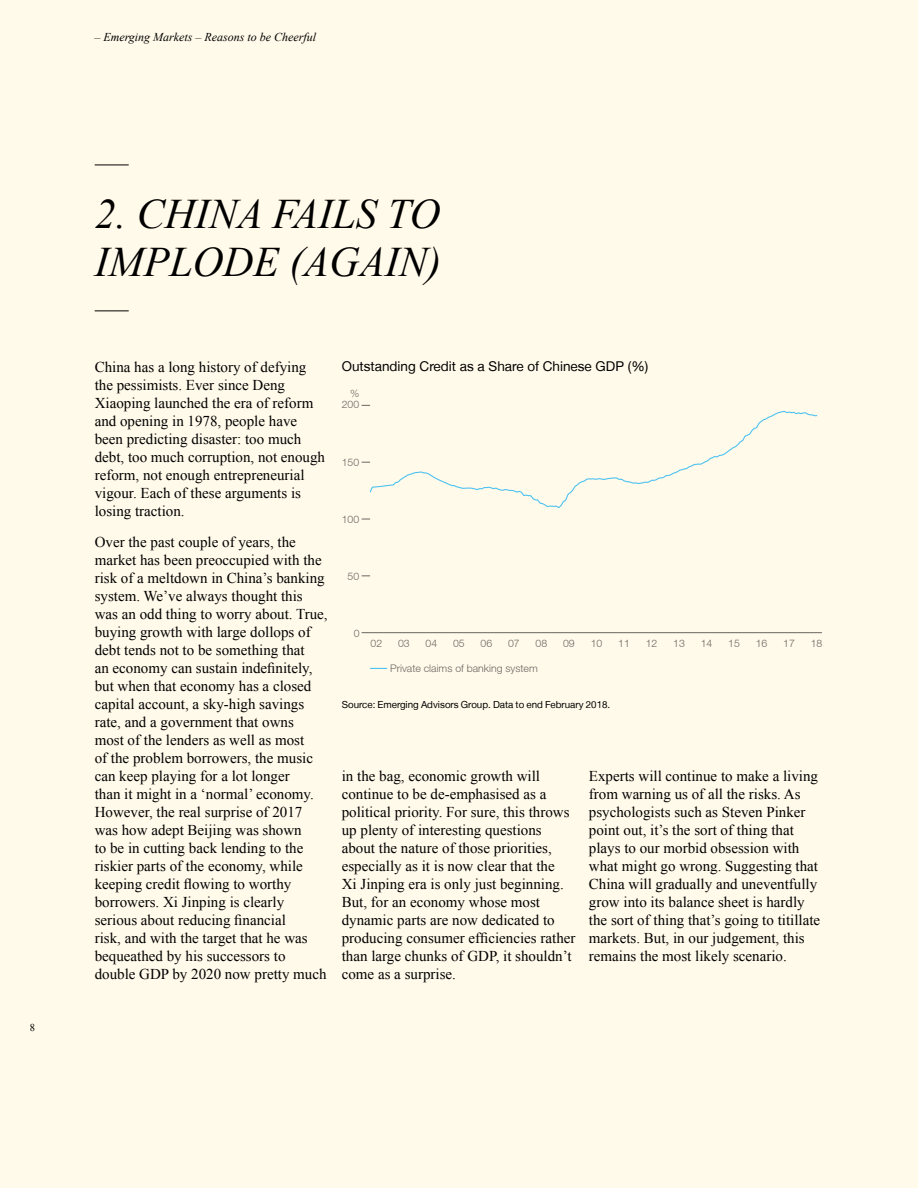
<style>
.page{position:relative;width:918px;height:1188px;background:#fffaea}
.page>*{position:absolute;margin:0;border:0;box-sizing:border-box;transform-origin:0 0}
.t1{font:italic 42px/48px "Times New Roman";color:#000}
.t2{font:15px/18px "Times New Roman";color:#000}
.t3{font:13.5px "Helvetica Neue LT";color:#000}
.t4{font:italic 12px "Times New Roman";color:#000}
.t5{font:300 10.5px "Helvetica Neue LT";color:#6a6761}
.t6{font:10.5px "Times New Roman";color:#000}
.t7{font:9.75px "Helvetica Neue LT";color:#000}
</style>
<div class="page">
<hr style="left:95px;top:165px;width:34px;height:1px;background:#000">
<hr style="left:95px;top:310px;width:34px;height:1px;background:#000">
<svg style="left:369px;top:410px;width:449px;height:98px"></svg>
<hr style="left:370px;top:632px;width:452px;height:1px;background:#6a6761">
<svg style="left:370px;top:668px;width:17px;height:1px"></svg>
<p class="t4" style="left:94px;top:29px;width:223px">– Emerging Markets – Reasons to be Cheerful</p>
<p class="t6" style="left:30px;top:1020px;width:7px">8</p>
<h1 class="t1" style="left:95px;top:189px;width:348px">2. CHINA FAILS TO<br>IMPLODE (AGAIN)</h1>
<p class="t2" style="left:95px;top:358px;width:232px">China has a long history of defying the pessimists. Ever since Deng<br>Xiaoping launched the era of reform and opening in 1978, people have been predicting disaster: too much debt, too much corruption, not enough reform, not enough entrepreneurial vigour. Each of these arguments is losing traction.</p>
<p class="t2" style="left:95px;top:532px;width:234px">Over the past couple of years, the market has been preoccupied with the risk of a meltdown in China’s banking system. We’ve always thought this was an odd thing to worry about. True, buying growth with large dollops of debt tends not to be something that<br>an economy can sustain indefinitely, but when that economy has a closed capital account, a sky-high savings rate, and a government that owns<br>most of the lenders as well as most<br>of the problem borrowers, the music can keep playing for a lot longer<br>than it might in a ‘normal’ economy.<br>However, the real surprise of 2017 was how adept Beijing was shown<br>to be in cutting back lending to the riskier parts of the economy, while keeping credit flowing to worthy borrowers. Xi Jinping is clearly serious about reducing financial<br>risk, and with the target that he was bequeathed by his successors to double GDP by 2020 now pretty much</p>
<p class="t3" style="left:342px;top:358px;width:308px">Outstanding Credit as a Share of Chinese GDP (%)</p>
<p class="t5" style="left:350px;top:387px;width:11px">%</p>
<p class="t5" style="left:342px;top:398px;width:19px">200</p>
<p class="t5" style="left:342px;top:456px;width:19px">150</p>
<p class="t5" style="left:342px;top:513px;width:19px">100</p>
<p class="t5" style="left:348px;top:570px;width:13px">50</p>
<p class="t5" style="left:354px;top:627px;width:7px">0</p>
<p class="t5" style="left:371px;top:637px;width:13px">02</p>
<p class="t5" style="left:398px;top:637px;width:13px">03</p>
<p class="t5" style="left:426px;top:637px;width:13px">04</p>
<p class="t5" style="left:453px;top:637px;width:13px">05</p>
<p class="t5" style="left:481px;top:637px;width:13px">06</p>
<p class="t5" style="left:508px;top:637px;width:13px">07</p>
<p class="t5" style="left:536px;top:637px;width:13px">08</p>
<p class="t5" style="left:563px;top:637px;width:13px">09</p>
<p class="t5" style="left:591px;top:637px;width:13px">10</p>
<p class="t5" style="left:618px;top:637px;width:13px">11</p>
<p class="t5" style="left:646px;top:637px;width:13px">12</p>
<p class="t5" style="left:673px;top:637px;width:13px">13</p>
<p class="t5" style="left:701px;top:637px;width:13px">14</p>
<p class="t5" style="left:728px;top:637px;width:13px">15</p>
<p class="t5" style="left:756px;top:637px;width:13px">16</p>
<p class="t5" style="left:783px;top:637px;width:13px">17</p>
<p class="t5" style="left:811px;top:637px;width:13px">18</p>
<p class="t5" style="left:390px;top:662px;width:149px">Private claims of banking system</p>
<p class="t7" style="left:342px;top:698px;width:270px">Source: Emerging Advisors Group. Data to end February 2018.</p>
<p class="t2" style="left:342px;top:766px;width:235px">in the bag, economic growth will continue to be de-emphasised as a political priority. For sure, this throws up plenty of interesting questions about the nature of those priorities, especially as it is now clear that the<br>Xi Jinping era is only just beginning.<br>But, for an economy whose most dynamic parts are now dedicated to producing consumer efficiencies rather than large chunks of GDP, it shouldn’t come as a surprise.</p>
<p class="t2" style="left:589px;top:766px;width:233px">Experts will continue to make a living from warning us of all the risks. As psychologists such as Steven Pinker point out, it’s the sort of thing that plays to our morbid obsession with what might go wrong. Suggesting that China will gradually and uneventfully grow into its balance sheet is hardly the sort of thing that’s going to titillate markets. But, in our judgement, this remains the most likely scenario.</p>
</div>
